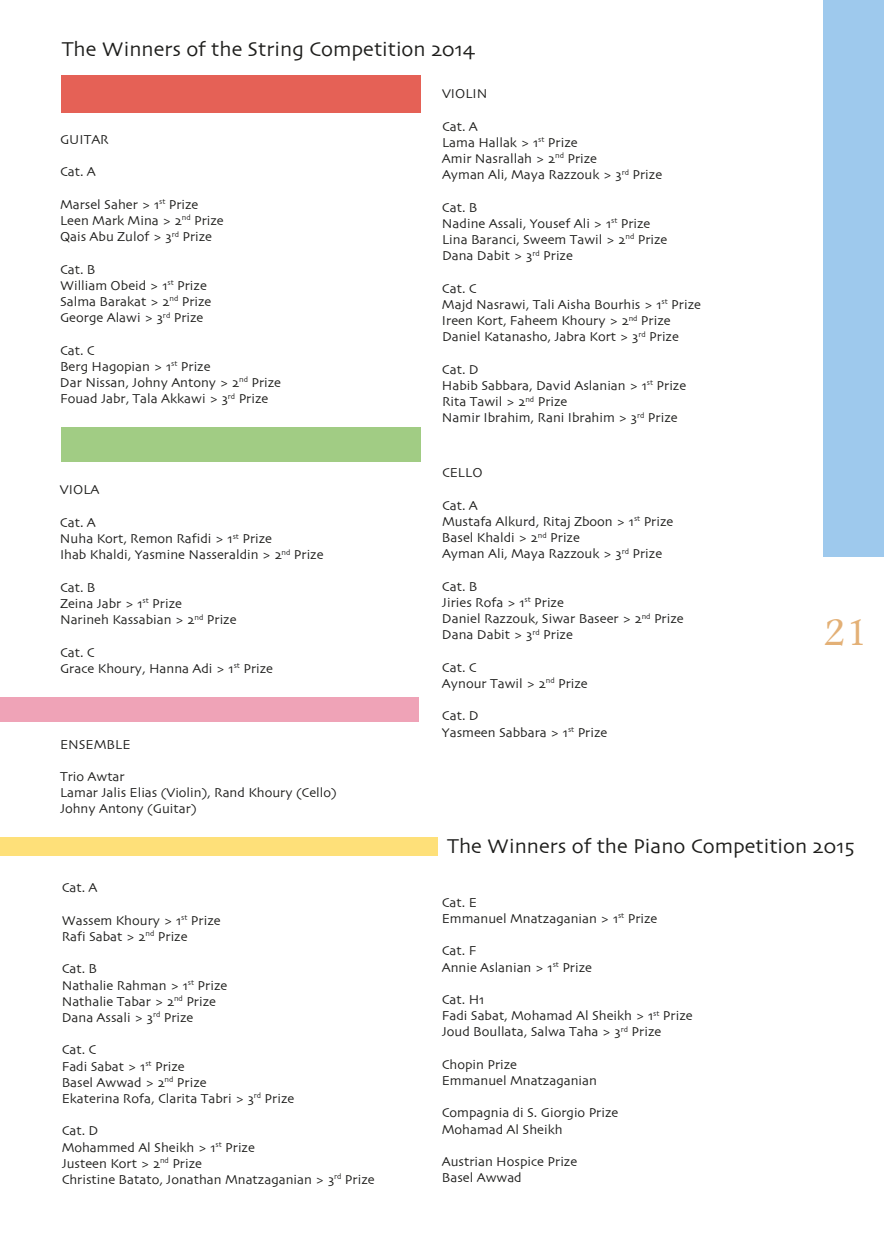
<style>
.page{position:relative;width:884px;height:1254px;background:#fff}
.page>*{position:absolute;margin:0;border:0;box-sizing:border-box;transform-origin:0 0}
.t1{font:40.5px "Footlight MT Light";color:#e3b076}
.t2{font:21px "Skia";color:#1d1d1b}
.t3{font:13.5px/16.2px "Skia";color:#1d1d1b}
</style>
<div class="page">
<div style="left:62px;top:427px;width:359px;height:35px;background:#a1cc84"></div>
<div style="left:0;top:837px;width:438px;height:19px;background:#fee079"></div>
<div style="left:823px;top:0;width:61px;height:556px;background:#9ec9ed"></div>
<div style="left:0;top:697px;width:419px;height:24px;background:#efa3b7"></div>
<div style="left:62px;top:76px;width:359px;height:37px;background:#e56156"></div>
<h2 class="t2" style="left:62px;top:40px;width:415px">The Winners of the String Competition 2014</h2>
<p class="t3" style="left:60px;top:132px;width:50px">GUITAR</p>
<p class="t3" style="left:60px;top:164px;width:37px">Cat. A</p>
<p class="t3" style="left:60px;top:197px;width:165px">Marsel Saher &gt; 1<sup>st</sup> Prize<br>Leen Mark Mina &gt; 2<sup>nd</sup> Prize<br>Qais Abu Zulof &gt; 3<sup>rd</sup> Prize</p>
<p class="t3" style="left:60px;top:262px;width:153px">Cat. B<br>William Obeid &gt; 1<sup>st</sup> Prize<br>Salma Barakat &gt; 2<sup>nd</sup> Prize<br>George Alawi &gt; 3<sup>rd</sup> Prize</p>
<p class="t3" style="left:60px;top:343px;width:223px">Cat. C<br>Berg Hagopian &gt; 1<sup>st</sup> Prize<br>Dar Nissan, Johny Antony &gt; 2<sup>nd</sup> Prize<br>Fouad Jabr, Tala Akkawi &gt; 3<sup>rd</sup> Prize</p>
<p class="t3" style="left:60px;top:483px;width:41px">VIOLA</p>
<p class="t3" style="left:60px;top:515px;width:265px">Cat. A<br>Nuha Kort, Remon Rafidi &gt; 1<sup>st</sup> Prize<br>Ihab Khaldi, Yasmine Nasseraldin &gt; 2<sup>nd</sup> Prize</p>
<p class="t3" style="left:60px;top:580px;width:178px">Cat. B<br>Zeina Jabr &gt; 1<sup>st</sup> Prize<br>Narineh Kassabian &gt; 2<sup>nd</sup> Prize</p>
<p class="t3" style="left:60px;top:645px;width:215px">Cat. C<br>Grace Khoury, Hanna Adi &gt; 1<sup>st</sup> Prize</p>
<p class="t3" style="left:60px;top:737px;width:72px">ENSEMBLE</p>
<p class="t3" style="left:60px;top:769px;width:278px">Trio Awtar<br>Lamar Jalis Elias (Violin), Rand Khoury (Cello)<br>Johny Antony (Guitar)</p>
<p class="t3" style="left:62px;top:880px;width:37px">Cat. A</p>
<p class="t3" style="left:62px;top:913px;width:161px">Wassem Khoury &gt; 1<sup>st</sup> Prize<br>Rafi Sabat &gt; 2<sup>nd</sup> Prize</p>
<p class="t3" style="left:62px;top:961px;width:167px">Cat. B<br>Nathalie Rahman &gt; 1<sup>st</sup> Prize<br>Nathalie Tabar &gt; 2<sup>nd</sup> Prize<br>Dana Assali &gt; 3<sup>rd</sup> Prize</p>
<p class="t3" style="left:62px;top:1042px;width:234px">Cat. C<br>Fadi Sabat &gt; 1<sup>st</sup> Prize<br>Basel Awwad &gt; 2<sup>nd</sup> Prize<br>Ekaterina Rofa, Clarita Tabri &gt; 3<sup>rd</sup> Prize</p>
<p class="t3" style="left:62px;top:1123px;width:314px">Cat. D<br>Mohammed Al Sheikh &gt; 1<sup>st</sup> Prize<br>Justeen Kort &gt; 2<sup>nd</sup> Prize<br>Christine Batato, Jonathan Mnatzaganian &gt; 3<sup>rd</sup> Prize</p>
<p class="t3" style="left:442px;top:86px;width:47px">VIOLIN</p>
<p class="t3" style="left:442px;top:119px;width:222px">Cat. A<br>Lama Hallak &gt; 1<sup>st</sup> Prize<br>Amir Nasrallah &gt; 2<sup>nd</sup> Prize<br>Ayman Ali, Maya Razzouk &gt; 3<sup>rd</sup> Prize</p>
<p class="t3" style="left:442px;top:200px;width:227px">Cat. B<br>Nadine Assali, Yousef Ali &gt; 1<sup>st</sup> Prize<br>Lina Baranci, Sweem Tawil &gt; 2<sup>nd</sup> Prize<br>Dana Dabit &gt; 3<sup>rd</sup> Prize</p>
<p class="t3" style="left:442px;top:281px;width:261px">Cat. C<br>Majd Nasrawi, Tali Aisha Bourhis &gt; 1<sup>st</sup> Prize<br>Ireen Kort, Faheem Khoury &gt; 2<sup>nd</sup> Prize<br>Daniel Katanasho, Jabra Kort &gt; 3<sup>rd</sup> Prize</p>
<p class="t3" style="left:442px;top:362px;width:246px">Cat. D<br>Habib Sabbara, David Aslanian &gt; 1<sup>st</sup> Prize<br>Rita Tawil &gt; 2<sup>nd</sup> Prize<br>Namir Ibrahim, Rani Ibrahim &gt; 3<sup>rd</sup> Prize</p>
<p class="t3" style="left:442px;top:465px;width:42px">CELLO</p>
<p class="t3" style="left:442px;top:498px;width:233px">Cat. A<br>Mustafa Alkurd, Ritaj Zboon &gt; 1<sup>st</sup> Prize<br>Basel Khaldi &gt; 2<sup>nd</sup> Prize<br>Ayman Ali, Maya Razzouk &gt; 3<sup>rd</sup> Prize</p>
<p class="t3" style="left:442px;top:579px;width:243px">Cat. B<br>Jiries Rofa &gt; 1<sup>st</sup> Prize<br>Daniel Razzouk, Siwar Baseer &gt; 2<sup>nd</sup> Prize<br>Dana Dabit &gt; 3<sup>rd</sup> Prize</p>
<p class="t3" style="left:442px;top:660px;width:147px">Cat. C<br>Aynour Tawil &gt; 2<sup>nd</sup> Prize</p>
<p class="t3" style="left:442px;top:708px;width:167px">Cat. D<br>Yasmeen Sabbara &gt; 1<sup>st</sup> Prize</p>
<h1 class="t1" style="left:823px;top:617px;width:46px">21</h1>
<h2 class="t2" style="left:447px;top:836px;width:409px">The Winners of the Piano Competition 2015</h2>
<p class="t3" style="left:442px;top:895px;width:217px">Cat. E<br>Emmanuel Mnatzaganian &gt; 1<sup>st</sup> Prize</p>
<p class="t3" style="left:442px;top:943px;width:152px">Cat. F<br>Annie Aslanian &gt; 1<sup>st</sup> Prize</p>
<p class="t3" style="left:442px;top:992px;width:252px">Cat. H1<br>Fadi Sabat, Mohamad Al Sheikh &gt; 1<sup>st</sup> Prize<br>Joud Boullata, Salwa Taha &gt; 3<sup>rd</sup> Prize</p>
<p class="t3" style="left:442px;top:1057px;width:157px">Chopin Prize<br>Emmanuel Mnatzaganian</p>
<p class="t3" style="left:442px;top:1105px;width:178px">Compagnia di S. Giorgio Prize<br>Mohamad Al Sheikh</p>
<p class="t3" style="left:442px;top:1154px;width:137px">Austrian Hospice Prize<br>Basel Awwad</p>
</div>
